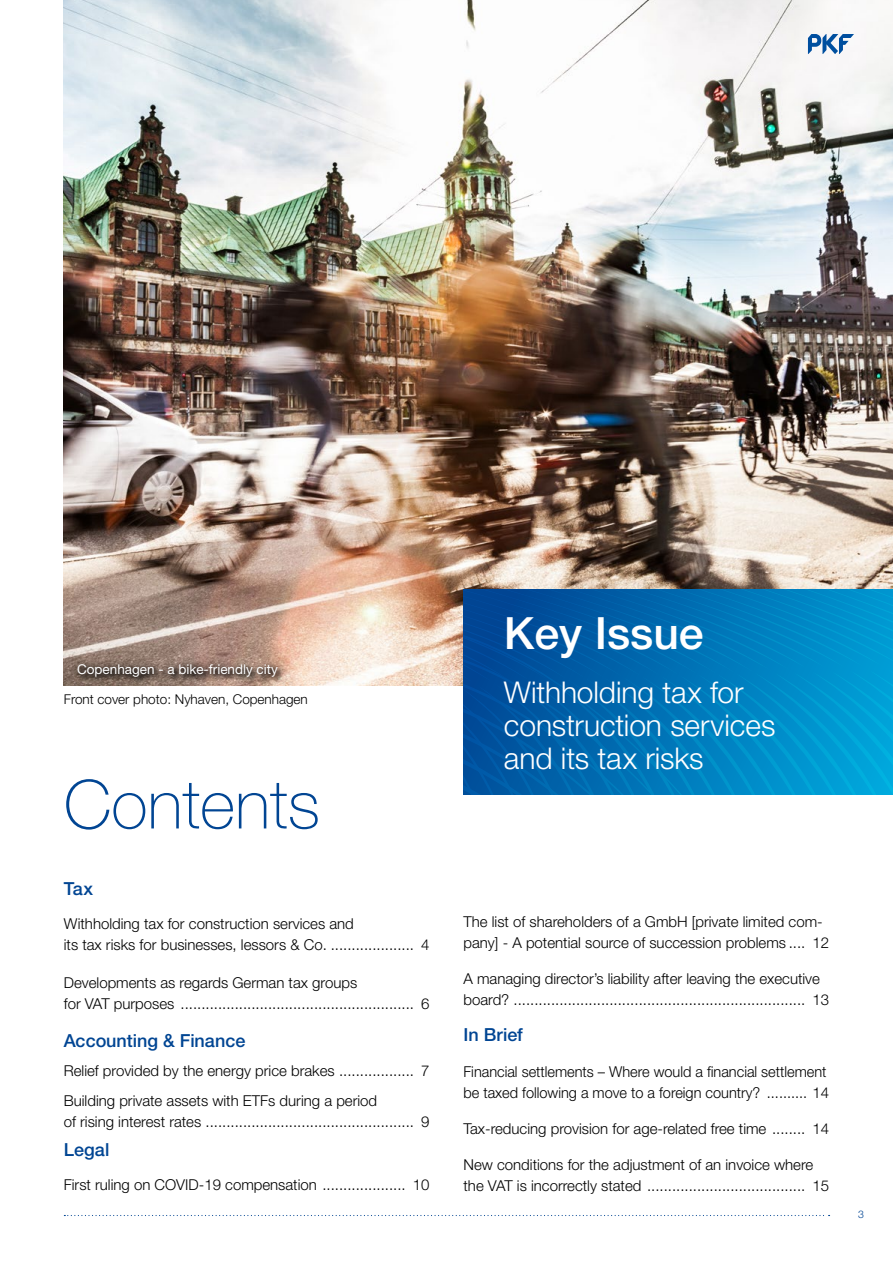
<style>
.page{position:relative;width:893px;height:1263px;background:#fff}
.page>*{position:absolute;margin:0;border:0;box-sizing:border-box;transform-origin:0 0}
.t1{font:100 67.5px "Helvetica Neue LT Std";color:#014593}
.t2{font:500 44.55px "Helvetica Neue LT Std";color:#fff}
.t3{font:300 30px/33px "Helvetica Neue LT Std";letter-spacing:-.005em;color:#fff}
.t4{font:500 18px "Helvetica Neue LT Std";color:#014593}
.t5{font:300 15px/21px "Helvetica Neue LT Std";color:#000}
.t6{font:300 13.5px "Helvetica Neue LT Std";color:#000}
.t7{font:13.5px "Helvetica Neue LT Std";color:#fff}
.t8{font:300 10.5px "Helvetica Neue LT Std";color:#014593}
</style>
<div class="page">
<img style="left:64px;top:0;width:829px;height:685px">
<svg style="left:808px;top:34px;width:46px;height:20px"></svg>
<svg style="left:64px;top:1215px;width:766px;height:1px"></svg>
<svg style="left:463px;top:590px;width:430px;height:204px;background:#0074b6"></svg>
<div style="left:70px;top:657px;width:214px;height:28px;background:#000;opacity:.94"></div>
<p class="t7" style="left:77px;top:661px;width:202px">Copenhagen - a bike-friendly city</p>
<p class="t6" style="left:64px;top:691px;width:246px">Front cover photo: Nyhaven, Copenhagen</p>
<h1 class="t1" style="left:64px;top:766px;width:258px">Contents</h1>
<p class="t4" style="left:64px;top:878px;width:31px">Tax</p>
<p class="t5" style="left:64px;top:912px;width:367px">Withholding tax for construction services and<br>its tax risks for businesses, lessors &amp; Co. .................... 4</p>
<p class="t5" style="left:64px;top:971px;width:367px">Developments as regards German tax groups<br>for VAT purposes ........................................................ 6</p>
<p class="t4" style="left:64px;top:1029px;width:183px">Accounting &amp; Finance</p>
<p class="t5" style="left:64px;top:1056px;width:367px;line-height:29.5px">Relief provided by the energy price brakes .................. 7<br>Building private assets with ETFs during a period</p>
<p class="t5" style="left:64px;top:1110px;width:367px">of rising interest rates .................................................. 9</p>
<p class="t4" style="left:64px;top:1139px;width:47px">Legal</p>
<p class="t5" style="left:64px;top:1174px;width:367px">First ruling on COVID-19 compensation .................... 10</p>
<h2 class="t2" style="left:504px;top:606px;width:201px">Key Issue</h2>
<h3 class="t3" style="left:504px;top:675px;width:273px">Withholding tax for construction services and its tax risks</h3>
<p class="t5" style="left:463px;top:911px;width:367px">The list of shareholders of a GmbH [private limited com&shy;pany] - A potential source of succession problems .... 12</p>
<p class="t5" style="left:463px;top:968px;width:367px">A managing director’s liability after leaving the executive board? ...................................................................... 13</p>
<p class="t4" style="left:463px;top:1024px;width:61px">In Brief</p>
<p class="t5" style="left:463px;top:1061px;width:367px">Financial settlements – Where would a financial settlement be taxed following a move to a foreign country? .......... 14</p>
<p class="t5" style="left:463px;top:1118px;width:367px">Tax-reducing provision for age-related free time ........ 14</p>
<p class="t5" style="left:463px;top:1154px;width:367px">New conditions for the adjustment of an invoice where the VAT is incorrectly stated ...................................... 15</p>
<p class="t8" style="left:858px;top:1208px;width:7px">3</p>
</div>
